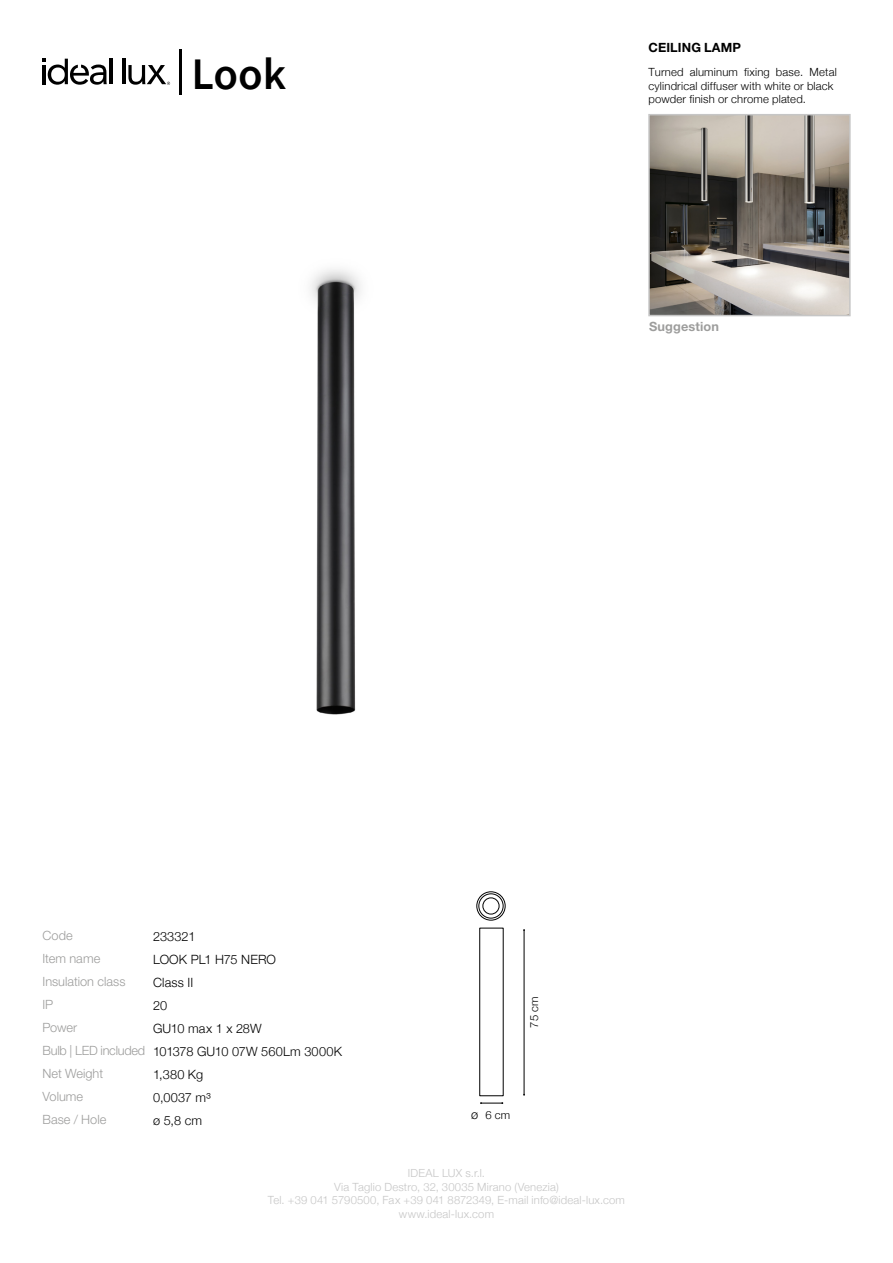
<style>
.page{position:relative;width:893px;height:1263px;background:#fff}
.page>*{position:absolute;margin:0;border:0;box-sizing:border-box;transform-origin:0 0}
.t1{font:600 45px "Source Sans Pro";color:#000}
.t2{font:300 12.75px/22.8px "Helvetica Neue";letter-spacing:.01em;color:#000}
.t3{font:300 12.75px/23px "Helvetica Neue LT Std";color:#9d9d9c}
.t4{font:700 12.75px "Helvetica Neue LT Std";letter-spacing:.01em;color:#000}
.t5{font:700 12.75px "Helvetica Neue LT Std";letter-spacing:.01em;color:#9d9d9c}
.t6{font:300 11.25px/13.5px "Helvetica Neue";letter-spacing:.015em;color:#c6c6c6;text-align:center}
.t7{font:300 11.25px/13.5px "Helvetica Neue";letter-spacing:.015em;color:#000}
.t8{font:300 11.25px "Helvetica Neue LT Std";letter-spacing:.015em;color:#c6c6c6}
.s1{font-family:"Helvetica Neue LT Std"}
.s2{font-family:"Helvetica Neue LT Std";font-size:12.75px}
</style>
<div class="page">
<hr style="left:179px;top:49px;width:3px;height:45px;background:#000">
<hr style="left:110px;top:59px;width:3px;height:25px;background:#000">
<hr style="left:122px;top:59px;width:3px;height:25px;background:#000">
<svg style="left:43px;top:59px;width:64px;height:26px"></svg>
<svg style="left:128px;top:65px;width:42px;height:20px"></svg>
<img style="left:310px;top:269px;width:51px;height:446px">
<img style="left:651px;top:117px;width:197px;height:196px">
<div style="left:648px;top:114px;width:203px;height:202px;border:2px solid #c6c6c6"></div>
<svg style="left:480px;top:1102px;width:23px;height:2px"></svg>
<hr style="left:524px;top:930px;width:1px;height:165px;background:#000">
<div style="left:483px;top:898px;width:16px;height:16px;border:1px solid #000;border-radius:50%"></div>
<div style="left:479px;top:894px;width:24px;height:24px;border:1px solid #000;border-radius:50%"></div>
<div style="left:477px;top:892px;width:28px;height:28px;border:1px solid #000;border-radius:50%"></div>
<h1 class="t1" style="left:191px;top:44px;width:96px">Look</h1>
<p class="t4" style="left:648px;top:39px;width:94px">CEILING LAMP</p>
<p class="t7" style="left:648px;top:65px;width:190px">Turned aluminum fixing base. Metal cylindrical diffuser with white or black powder finish or chrome plated.</p>
<p class="t5" style="left:649px;top:318px;width:72px">Suggestion</p>
<p class="t3" style="left:43px;top:924px;width:85px">Code<br>Item name<br>Insulation class</p>
<p class="t2" style="left:153px;top:925px;width:44px">233321</p>
<p class="t2" style="left:153px;top:948px;width:124px">LOOK PL1 H75 NERO<br>Class II</p>
<p class="t3" style="left:43px;top:993px;width:12px">IP</p>
<p class="t3" style="left:42px;top:1016px;width:104px">Power<br>Bulb | LED included</p>
<p class="t2" style="left:153px;top:994px;width:16px">20</p>
<p class="t2" style="left:153px;top:1016px;width:190px">GU10 max 1 x 28W<br>101378 GU10 07W 560Lm 3000K</p>
<p class="t7" style="left:527px;top:1028px;width:32px;rotate:-90deg">75 cm</p>
<p class="t3" style="left:42px;top:1061px;width:62px">Net Weight</p>
<p class="t2" style="left:153px;top:1062px;width:52px">1,380 Kg</p>
<p class="t3" style="left:42px;top:1084px;width:65px">Volume<br>Base / Hole</p>
<p class="t2" style="left:153px;top:1085px;width:59px">0,0037 m³ <span class="s1">ø</span> 5,8 cm</p>
<p class="t7" style="left:471px;top:1107px;width:40px"><span class="s2">ø</span> 6 cm</p>
<p class="t8" style="left:408px;top:1166px;width:79px">IDEAL LUX s.r.l.</p>
<p class="t6" style="left:268px;top:1179px;width:359px">Via Taglio Destro, 32, 30035 Mirano (Venezia)<br>Tel. +39 041 5790500, Fax +39 041 8872349, E-mail info@ideal-lux.com www.ideal-lux.com</p>
</div>
